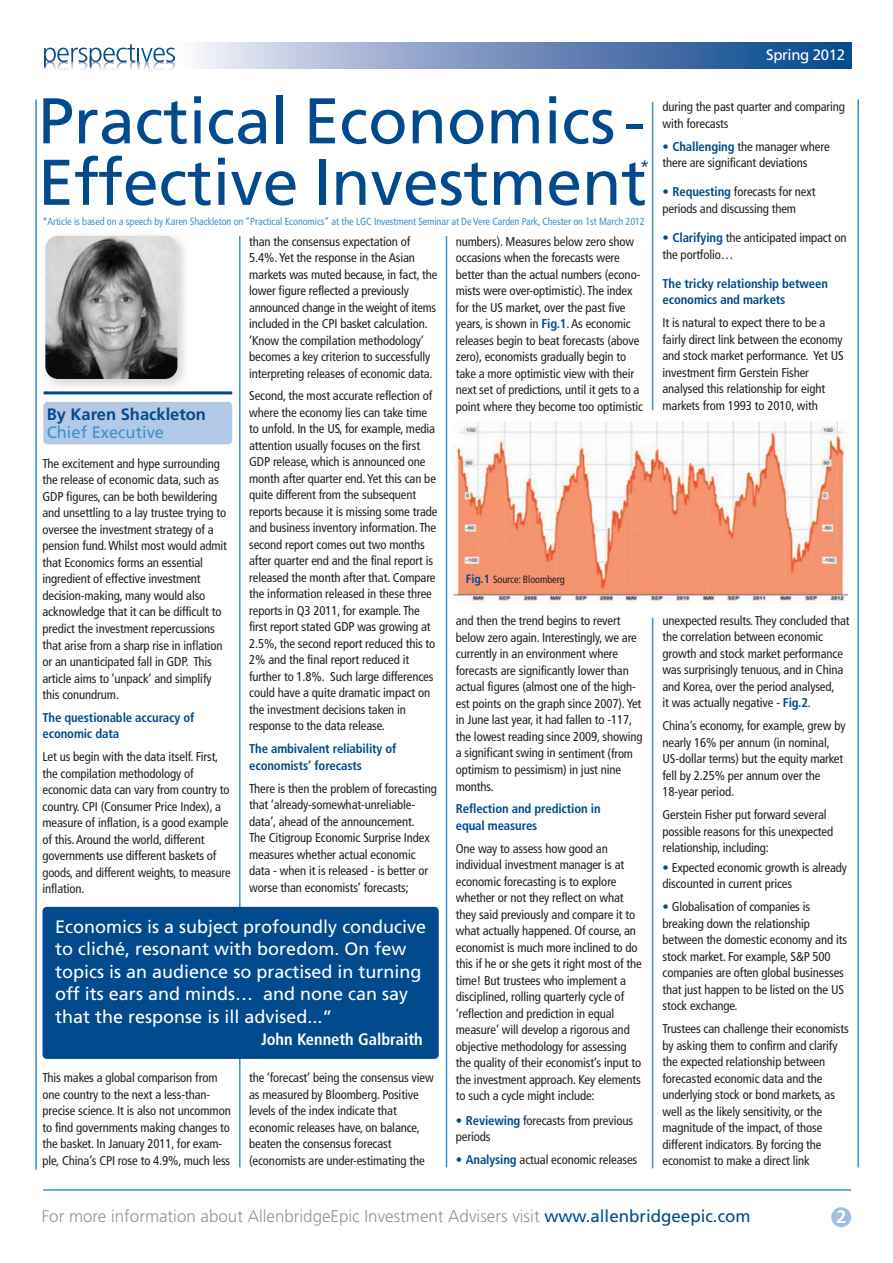
<style>
.page{position:relative;width:893px;height:1263px;background:#fff}
.page>*{position:absolute;margin:0;border:0;box-sizing:border-box;transform-origin:0 0}
.t1{font:64.5px/61.5px "Frutiger";color:#004a8d}
.t2{font:18px/22.5px "Frutiger";color:#fff}
.t3{font:700 18px "Frutiger";color:#fff}
.t4{font:300 16.95px "Frutiger";color:#939598}
.t5{font:700 condensed 16.5px "Frutiger";color:#fff}
.t6{font:700 16.5px "Frutiger";color:#004a8d}
.t7{font:16.5px "Frutiger";color:#3d90cd}
.t8{font:16.5px "Frutiger";color:#004a8d}
.t9{font:15px "Frutiger";letter-spacing:-.025em;color:#fff}
.t10{font:condensed 12.75px/16.5px "Frutiger";letter-spacing:-.01em;color:#231f20}
.t11{font:700 condensed 12.75px/16.5px "Frutiger";letter-spacing:-.01em;color:#004a8d}
.t12{font:condensed 10.5px "Frutiger";letter-spacing:-.01em;color:#231f20}
.t13{font:condensed 10.35px "Frutiger";letter-spacing:-.005em;color:#3d90cd}
.s1{font-weight:700;color:#004a8d}
.s2{font-weight:700;font-size:12px;color:#004a8d}
.s3{font-weight:900;font-stretch:normal;color:#004a8d}
.s4{color:#004a8d}
.s5{font-weight:400;color:#004a8d}
</style>
<div class="page">
<hr style="left:35px;top:99px;width:2px;height:1071px;background:#3d90cd">
<hr style="left:857px;top:99px;width:2px;height:1068px;background:#3d90cd">
<hr style="left:43px;top:1189px;width:808px;height:2px;background:#3d90cd">
<div style="left:831px;top:1207px;width:20px;height:20px;background:#9fbee3;border-radius:50%"></div>
<svg style="left:44px;top:44px;width:131px;height:26px"></svg>
<svg style="left:195px;top:42px;width:656px;height:26px;background:#7491bd"></svg>
<hr style="left:239px;top:236px;width:2px;height:931px;background:#3d90cd">
<hr style="left:446px;top:236px;width:1px;height:931px;background:#3d90cd">
<hr style="left:652px;top:102px;width:1px;height:308px;background:#3d90cd">
<hr style="left:652px;top:618px;width:1px;height:550px;background:#3d90cd">
<img style="left:43px;top:235px;width:152px;height:160px">
<img style="left:45px;top:236px;width:132px;height:143px">
<div style="left:43px;top:402px;width:189px;height:42px;background:#b2c9e7;border-radius:4px"></div>
<hr style="left:44px;top:391px;width:188px;height:3px;background:#004a8d">
<img style="left:453px;top:422px;width:394px;height:182px">
<div style="left:43px;top:907px;width:396px;height:152px;background:#004a8d;border-radius:4px"></div>
<h1 class="t1" style="left:38px;top:95px;width:610px">Practical Economics-<br>Effective Investment</h1>
<p class="t8" style="left:640px;top:159px;width:11px">*</p>
<p class="t13" style="left:43px;top:218px;width:604px">*Article is based on a speech by Karen Shackleton on “Practical Economics” at the LGC Investment Seminar at De Vere Carden Park, Chester on 1st March 2012</p>
<p class="t6" style="left:47px;top:407px;width:161px">By Karen Shackleton</p>
<p class="t7" style="left:47px;top:425px;width:119px">Chief Executive</p>
<p class="t10" style="left:43px;top:456px;width:186px">The excitement and hype surrounding the release of economic data, such as GDP figures, can be both bewildering and unsettling to a lay trustee trying to oversee the investment strategy of a pension fund. Whilst most would admit that Economics forms an essential ingredient of effective investment decision-making, many would also acknowledge that it can be difficult to predict the investment repercussions that arise from a sharp rise in inflation or an unanticipated fall in GDP. This article aims to ‘unpack’ and simplify this conundrum.</p>
<p class="t11" style="left:43px;top:710px;width:153px">The questionable accuracy of economic data</p>
<p class="t10" style="left:43px;top:750px;width:190px">Let us begin with the data itself. First, the compilation methodology of economic data can vary from country to country. CPI (Consumer Price Index), a measure of inflation, is a good example of this. Around the world, different governments use different baskets of goods, and different weights, to measure inflation.</p>
<p class="t10" style="left:249px;top:234px;width:190px">than the consensus expectation of 5.4%. Yet the response in the Asian markets was muted because, in fact, the lower figure reflected a previously announced change in the weight of items included in the CPI basket calculation. ‘Know the compilation methodology’ becomes a key criterion to successfully interpreting releases of economic data.</p>
<p class="t10" style="left:249px;top:389px;width:190px">Second, the most accurate reflection of where the economy lies can take time to unfold. In the US, for example, media attention usually focuses on the first GDP release, which is announced one month after quarter end. Yet this can be quite different from the subsequent reports because it is missing some trade and business inventory information. The second report comes out two months after quarter end and the final report is released the month after that. Compare the information released in these three reports in Q3 2011, for example. The first report stated GDP was growing at 2.5%, the second report reduced this to 2% and the final report reduced it further to 1.8%. Such large differences could have a quite dramatic impact on the investment decisions taken in response to the data release.</p>
<p class="t11" style="left:249px;top:742px;width:149px">The ambivalent reliability of economists’ forecasts</p>
<p class="t10" style="left:249px;top:781px;width:189px">There is then the problem of forecasting that ‘already-somewhat-unreliable&shy;data’, ahead of the announcement.<br>The Citigroup Economic Surprise Index measures whether actual economic data - when it is released - is better or worse than economists’ forecasts;</p>
<h2 class="t2" style="left:55px;top:916px;width:373px">Economics is a subject profoundly conducive to cliché, resonant with boredom. On few topics is an audience so practised in turning off its ears and minds… and none can say that the response is ill advised...”</h2>
<p class="t5" style="left:261px;top:1033px;width:163px">John Kenneth Galbraith</p>
<p class="t10" style="left:43px;top:1071px;width:190px">This makes a global comparison from one country to the next a less-than&shy;precise science. It is also not uncommon to find governments making changes to the basket. In January 2011, for exam&shy;ple, China’s CPI rose to 4.9%, much less</p>
<p class="t10" style="left:249px;top:1071px;width:186px">the ‘forecast’ being the consensus view as measured by Bloomberg. Positive levels of the index indicate that economic releases have, on balance, beaten the consensus forecast (economists are under-estimating the</p>
<p class="t10" style="left:456px;top:234px;width:189px">numbers). Measures below zero show occasions when the forecasts were better than the actual numbers (econo&shy;mists were over-optimistic). The index for the US market, over the past five years, is shown in <span class="s1">Fig.1</span>. As economic releases begin to beat forecasts (above zero), economists gradually begin to take a more optimistic view with their next set of predictions, until it gets to a point where they become too optimistic</p>
<p class="t12" style="left:466px;top:575px;width:100px"><span class="s2">Fig.1</span> Source: Bloomberg</p>
<p class="t10" style="left:456px;top:614px;width:188px">and then the trend begins to revert below zero again. Interestingly, we are currently in an environment where forecasts are significantly lower than actual figures (almost one of the high&shy;est points on the graph since 2007). Yet in June last year, it had fallen to -117, the lowest reading since 2009, showing a significant swing in sentiment (from optimism to pessimism) in just nine months.</p>
<p class="t11" style="left:456px;top:802px;width:146px">Reflection and prediction in equal measures</p>
<p class="t10" style="left:456px;top:841px;width:187px">One way to assess how good an individual investment manager is at economic forecasting is to explore whether or not they reflect on what they said previously and compare it to what actually happened. Of course, an economist is much more inclined to do this if he or she gets it right most of the time! But trustees who implement a disciplined, rolling quarterly cycle of ‘reflection and prediction in equal measure’ will develop a rigorous and objective methodology for assessing the quality of their economist’s input to the investment approach. Key elements to such a cycle might include:</p>
<p class="t10" style="left:456px;top:1113px;width:179px"><span class="s3">•</span> <span class="s1">Reviewing</span> forecasts from previous periods</p>
<p class="t10" style="left:456px;top:1152px;width:183px"><span class="s3">•</span> <span class="s1">Analysing</span> actual economic releases</p>
<p class="t9" style="left:766px;top:49px;width:80px">Spring 2012</p>
<p class="t10" style="left:662px;top:100px;width:184px">during the past quarter and comparing with forecasts</p>
<p class="t10" style="left:662px;top:139px;width:169px"><span class="s3">•</span> <span class="s1">Challenging</span> the manager where there are significant deviations</p>
<p class="t10" style="left:662px;top:185px;width:155px"><span class="s3">•</span> <span class="s1">Requesting</span> forecasts for next periods and discussing them</p>
<p class="t10" style="left:662px;top:230px;width:186px"><span class="s3">•</span> <span class="s1">Clarifying</span> the anticipated impact on the portfolio…</p>
<p class="t11" style="left:662px;top:276px;width:167px">The tricky relationship between economics and markets</p>
<p class="t10" style="left:662px;top:316px;width:183px">It is natural to expect there to be a fairly direct link between the economy and stock market performance. Yet US investment firm Gerstein Fisher analysed this relationship for eight markets from 1993 to 2010, with</p>
<p class="t10" style="left:662px;top:613px;width:189px">unexpected results. They concluded that the correlation between economic growth and stock market performance was surprisingly tenuous, and in China and Korea, over the period analysed,<br>it was actually negative - <span class="s1">Fig.2</span>.</p>
<p class="t10" style="left:662px;top:718px;width:185px">China’s economy, for example, grew by nearly 16% per annum (in nominal,<br>US-dollar terms) but the equity market fell by 2.25% per annum over the<br>18-year period.</p>
<p class="t10" style="left:662px;top:807px;width:172px">Gerstein Fisher put forward several possible reasons for this unexpected relationship, including:</p>
<p class="t10" style="left:662px;top:860px;width:186px"><span class="s4">•</span> Expected economic growth is already discounted in current prices</p>
<p class="t10" style="left:662px;top:900px;width:186px"><span class="s4">•</span> Globalisation of companies is breaking down the relationship between the domestic economy and its stock market. For example, S&amp;P 500 companies are often global businesses that just happen to be listed on the US stock exchange.</p>
<p class="t10" style="left:662px;top:1021px;width:188px">Trustees can challenge their economists by asking them to confirm and clarify the expected relationship between forecasted economic data and the underlying stock or bond markets, as well as the likely sensitivity, or the magnitude of the impact, of those different indicators. By forcing the economist to make a direct link</p>
<h3 class="t4" style="left:42px;top:1209px;width:710px">For more information about AllenbridgeEpic Investment Advisers visit <span class="s5">www.allenbridgeepic.com</span></h3>
<h2 class="t3" style="left:836px;top:1209px;width:12px">2</h2>
</div>
